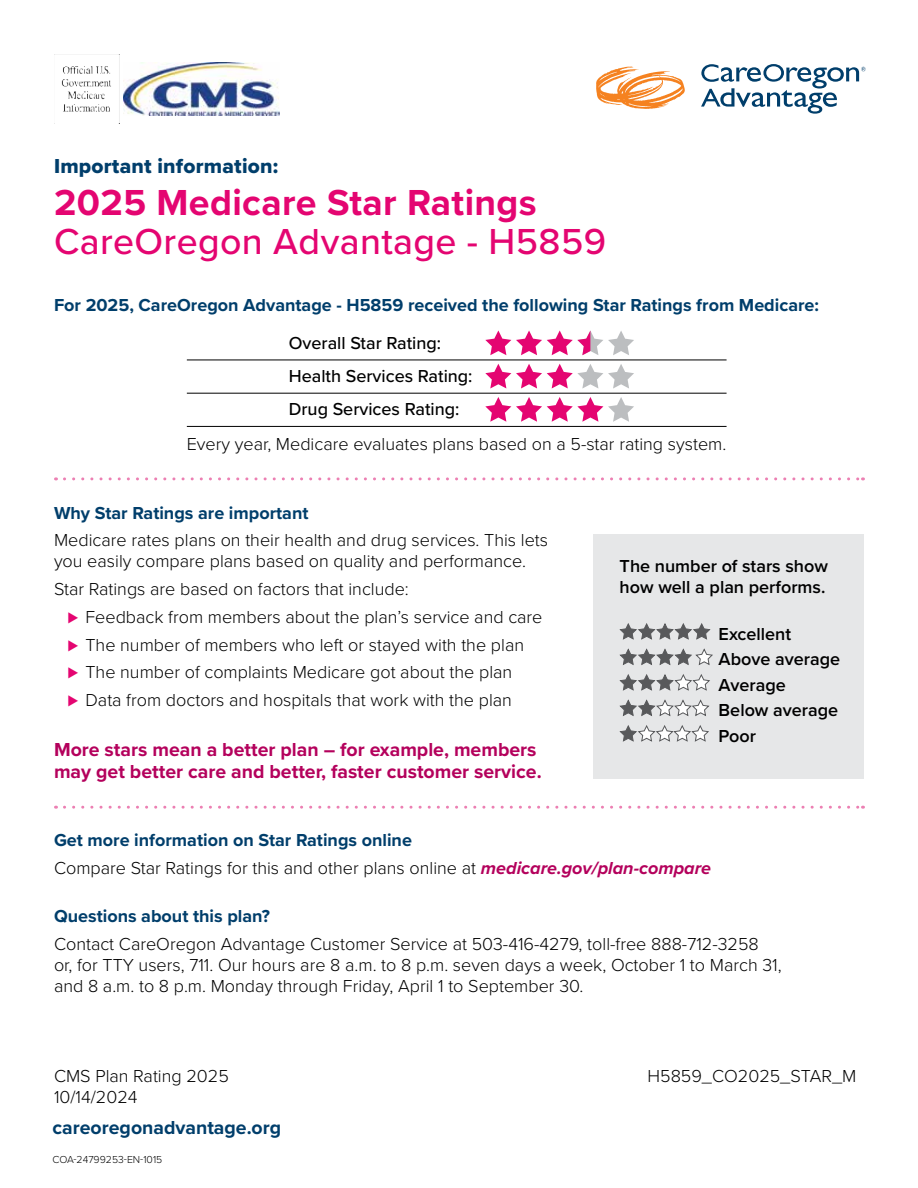
<style>
.page{position:relative;width:918px;height:1188px;background:#fff}
.page>*{position:absolute;margin:0;border:0;box-sizing:border-box;transform-origin:0 0}
.t1{font:500 37.5px "Proxima Nova";letter-spacing:.01em;color:#e40571}
.t2{font:700 37.5px "Proxima Nova";letter-spacing:.01em;color:#e40571}
.t3{font:21px "Proxima Nova Extrabld";letter-spacing:.01em;color:#003e6b}
.t4{font:700 19.5px/22.5px "Proxima Nova";color:#b4015c}
.t5{font:700 19.5px "Proxima Nova";color:#003e6b}
.t6{font:300 18px/27.8px "Proxima Nova";color:#000}
.t7{font:700 18px "Proxima Nova";color:#003e6b}
.t8{font:600 18px/25.5px "Proxima Nova";color:#000}
.t9{font:500 18px/33.3px "Proxima Nova";color:#000}
.t10{font:300 10.5px "Proxima Nova";color:#000}
.s1{color:#e40571}
.s2{font-weight:700;color:#003e6b}
.s3{font-weight:700;font-style:italic;color:#b4015c}
</style>
<div class="page">
<img style="left:54px;top:54px;width:66px;height:70px">
<img style="left:124px;top:62px;width:155px;height:53px">
<svg style="left:64px;top:477px;width:799px;height:3px"></svg>
<svg style="left:64px;top:806px;width:799px;height:3px"></svg>
<div style="left:593px;top:535px;width:271px;height:244px;background:#e6e7e8"></div>
<svg style="left:619px;top:623px;width:92px;height:17px"></svg>
<svg style="left:619px;top:648px;width:94px;height:17px"></svg>
<svg style="left:619px;top:674px;width:91px;height:17px"></svg>
<svg style="left:619px;top:699px;width:91px;height:17px"></svg>
<svg style="left:619px;top:725px;width:90px;height:17px"></svg>
<hr style="left:187px;top:360px;width:540px;height:1px;background:#000">
<hr style="left:187px;top:393px;width:540px;height:1px;background:#000">
<hr style="left:187px;top:426px;width:540px;height:1px;background:#000">
<svg style="left:485px;top:330px;width:149px;height:25px"></svg>
<svg style="left:485px;top:364px;width:149px;height:25px"></svg>
<svg style="left:485px;top:397px;width:149px;height:25px"></svg>
<svg style="left:596px;top:66px;width:89px;height:43px"></svg>
<svg style="left:701px;top:64px;width:165px;height:50px"></svg>
<p class="t3" style="left:54px;top:150px;width:226px">Important information:</p>
<h1 class="t2" style="left:54px;top:174px;width:484px">2025 Medicare Star Ratings</h1>
<h1 class="t1" style="left:54px;top:213px;width:554px">CareOregon Advantage - H5859</h1>
<p class="t7" style="left:54px;top:291px;width:767px">For 2025, CareOregon Advantage - H5859 received the following Star Ratings from Medicare:</p>
<p class="t9" style="left:289px;top:326px;width:185px">Overall Star Rating:<br>Health Services Rating:<br>Drug Services Rating:</p>
<p class="t6" style="left:187px;top:429px;width:541px">Every year, Medicare evaluates plans based on a 5-star rating system.</p>
<p class="t7" style="left:54px;top:499px;width:256px">Why Star Ratings are important</p>
<p class="t6" style="left:54px;top:529px;width:496px;line-height:21px">Medicare rates plans on their health and drug services. This lets you easily compare plans based on quality and performance.</p>
<p class="t6" style="left:68px;top:574px;width:477px;text-indent:-14px">Star Ratings are based on factors that include:<br><span class="s1">⊲</span> Feedback from members about the plan’s service and care <span class="s1">⊲</span> The number of members who left or stayed with the plan<br><span class="s1">⊲</span> The number of complaints Medicare got about the plan<br><span class="s1">⊲</span> Data from doctors and hospitals that work with the plan</p>
<p class="t4" style="left:54px;top:737px;width:489px">More stars mean a better plan – for example, members may get better care and better, faster customer service.</p>
<p class="t8" style="left:620px;top:555px;width:210px;line-height:21px">The number of stars show how well a plan performs.</p>
<p class="t8" style="left:719px;top:620px;width:123px">Excellent<br>Above average<br>Average<br>Below average<br>Poor</p>
<p class="t6" style="left:54px;top:825px;width:659px"><span class="s2">Get more information on Star Ratings online<br></span>Compare Star Ratings for this and other plans online at <span class="s3">medicare.gov/plan-compare</span></p>
<p class="t7" style="left:54px;top:903px;width:218px">Questions about this plan?</p>
<p class="t6" style="left:54px;top:932px;width:729px;line-height:21px">Contact CareOregon Advantage Customer Service at 503-416-4279, toll-free 888-712-3258 or, for TTY users, 711. Our hours are 8 a.m. to 8 p.m. seven days a week, October 1 to March 31, and 8 a.m. to 8 p.m. Monday through Friday, April 1 to September 30.</p>
<p class="t6" style="left:54px;top:1061px;width:176px">CMS Plan Rating 2025</p>
<p class="t6" style="left:648px;top:1061px;width:210px">H5859_CO2025_STAR_M</p>
<p class="t6" style="left:54px;top:1082px;width:85px">10/14/2024</p>
<p class="t5" style="left:52px;top:1113px;width:230px">careoregonadvantage.org</p>
<p class="t10" style="left:52px;top:1152px;width:111px">COA-24799253-EN-1015</p>
</div>
